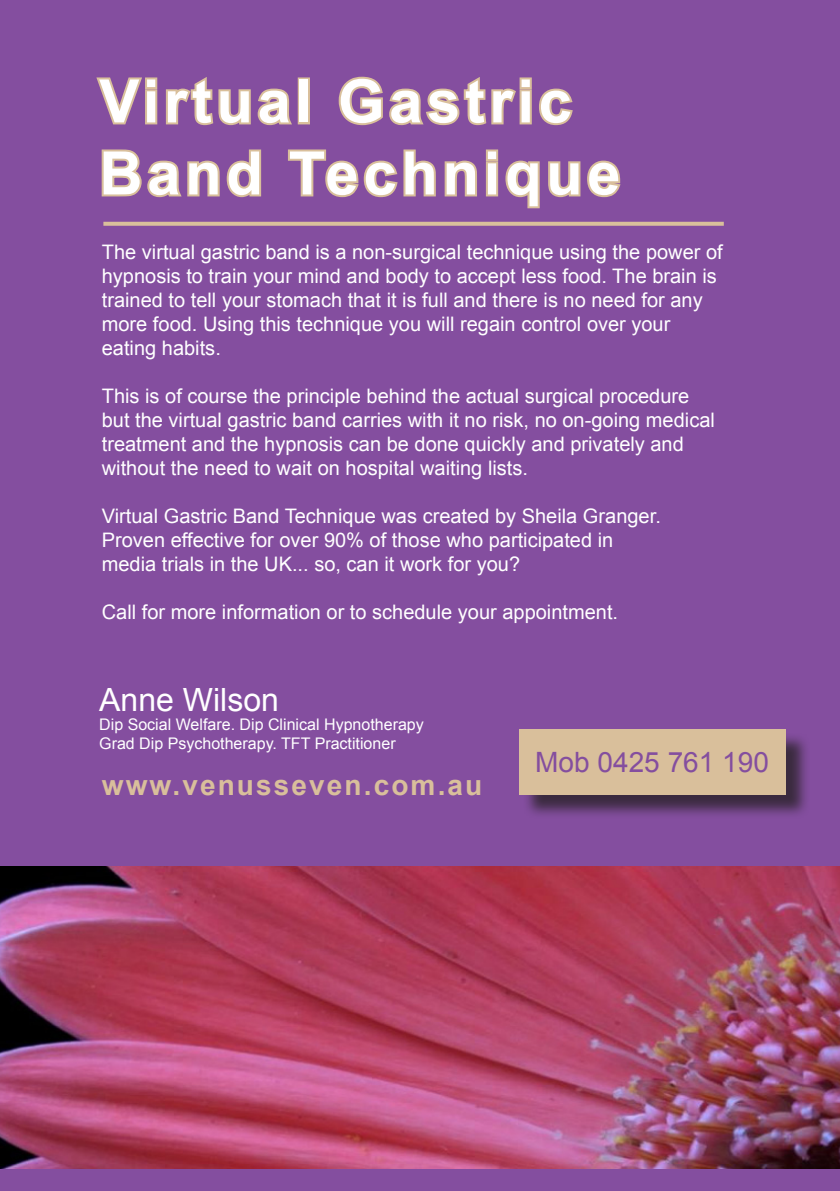
<style>
.page{position:relative;width:840px;height:1191px;background:#fff}
.page>*{position:absolute;margin:0;border:0;box-sizing:border-box;transform-origin:0 0}
.t1{font:700 60px/72px "Arial";letter-spacing:.075em;color:#fff}
.t2{font:32px "Arial";color:#fff}
.t3{font:700 28px "Arial";letter-spacing:.075em;color:#d9bf9b}
.t4{font:28px "Arial";color:#844e9f}
.t5{font:20px/24px "Arial";color:#fff}
.t6{font:16px "Arial";color:#fff}
</style>
<div class="page">
<div style="left:0;top:0;width:839px;height:1191px;background:#844e9f"></div>
<svg style="left:96px;top:77px;width:196px;height:49px"></svg>
<div style="left:297px;top:77px;width:13px;height:47px;border:4px solid #d9bf9b"></div>
<svg style="left:338px;top:76px;width:235px;height:50px"></svg>
<svg style="left:101px;top:149px;width:161px;height:49px"></svg>
<svg style="left:288px;top:149px;width:333px;height:60px"></svg>
<svg style="left:103px;top:222px;width:620px;height:4px;background:#d3b89b"></svg>
<img style="left:0;top:866px;width:839px;height:302px">
<div style="left:521px;top:732px;width:289px;height:87px;background:#231f20;opacity:.75"></div>
<div style="left:518px;top:729px;width:267px;height:65px;background:#d9bf9b"></div>
<p class="t1" style="left:99px;top:67px;width:522px">Virtual Gastric<br>Band Technique</p>
<p class="t5" style="left:102px;top:240px;width:622px">The virtual gastric band is a non-surgical technique using the power of hypnosis to train your mind and body to accept less food. The brain is trained to tell your stomach that it is full and there is no need for any more food. Using this technique you will regain control over your eating habits.</p>
<p class="t5" style="left:102px;top:384px;width:614px">This is of course the principle behind the actual surgical procedure but the virtual gastric band carries with it no risk, no on-going medical treatment and the hypnosis can be done quickly and privately and without the need to wait on hospital waiting lists.</p>
<p class="t5" style="left:102px;top:504px;width:560px">Virtual Gastric Band Technique was created by Sheila Granger.</p>
<p class="t5" style="left:102px;top:528px;width:513px">Proven effective for over 90% of those who participated in</p>
<p class="t5" style="left:102px;top:552px;width:419px">media trials in the UK... so, can it work for you?</p>
<p class="t5" style="left:102px;top:600px;width:517px">Call for more information or to schedule your appointment.</p>
<p class="t2" style="left:99px;top:678px;width:181px">Anne Wilson</p>
<p class="t6" style="left:99px;top:714px;width:326px">Dip Social Welfare. Dip Clinical Hypnotherapy</p>
<p class="t6" style="left:99px;top:733px;width:298px">Grad Dip Psychotherapy. TFT Practitioner</p>
<p class="t3" style="left:102px;top:766px;width:382px">www.venusseven.com.au</p>
<p class="t4" style="left:535px;top:744px;width:235px">Mob 0425 761 190</p>
</div>
